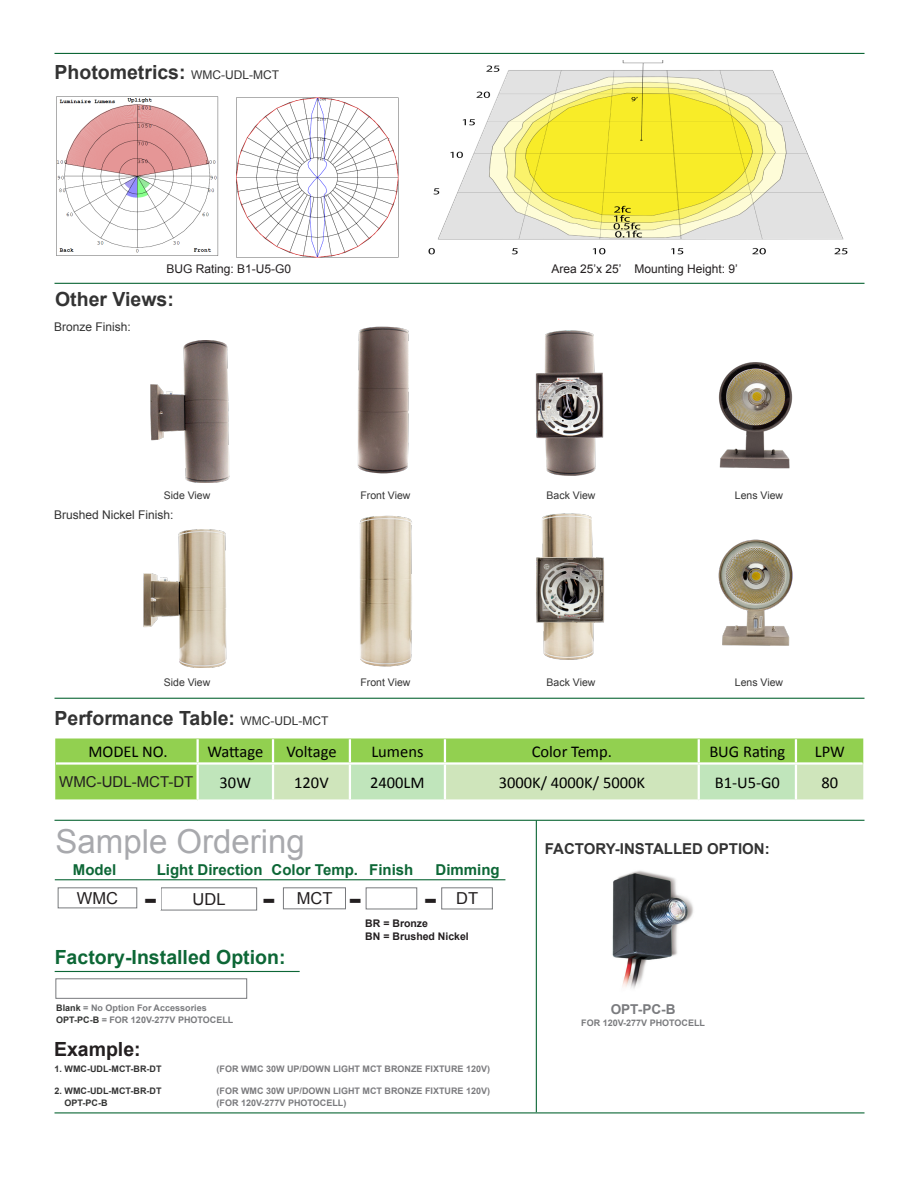
<style>
.page{position:relative;width:918px;height:1188px;background:#fff}
.page>*{position:absolute;margin:0;border:0;box-sizing:border-box;transform-origin:0 0}
.t1{font:33px "Arial";color:#a8a9ad}
.t2{font:700 28.5px "Verdana";color:#231f20}
.t3{font:700 19.5px "Arial";color:#333}
.t4{font:700 19.5px "Arial";color:#0d6736}
.t5{font:700 19.5px "Arial";color:#231f20}
.t6{font:16.5px "Calibri";color:#000}
.t7{font:16.5px "Arial";color:#231f20}
.t8{font:700 15px "Arial";color:#0d6736}
.t9{font:700 15px "Arial";color:#333}
.t10{font:15px "Arial";color:#231f20}
.t11{font:700 13.65px "Arial";color:#7a7b7e}
.t12{font:12px "Arial";color:#231f20}
.t13{font:12px "Arial";color:#333}
.t14{font:10.5px "Arial";color:#333}
.t15{font:700 10.5px "Arial";color:#231f20}
.t16{font:700 9px "Arial";color:#7a7b7e}
.t17{font:700 9px "Arial";color:#7b7b7e}
.t18{font:700 9px "Arial";color:#333}
.t19{font:700 9px "Arial";color:#323332}
.s1{font-weight:400;font-size:12px}
.s2{color:#323332}
</style>
<div class="page">
<hr style="left:55px;top:698px;width:810px;height:1px;background:#0d6736">
<hr style="left:55px;top:53px;width:810px;height:1px;background:#0d6736">
<hr style="left:55px;top:283px;width:810px;height:1px;background:#0d6736">
<hr style="left:55px;top:820px;width:810px;height:1px;background:#0d6736">
<hr style="left:55px;top:1112px;width:810px;height:1px;background:#0d6736">
<hr style="left:536px;top:820px;width:1px;height:292px;background:#0d6736">
<img style="left:429px;top:60px;width:419px;height:195px">
<img style="left:236px;top:97px;width:163px;height:160px">
<img style="left:56px;top:96px;width:163px;height:160px">
<div style="left:55px;top:739px;width:808px;height:60px;background:#92d050"></div>
<svg style="left:199px;top:765px;width:664px;height:34px;background:#c9e5bb"></svg>
<hr style="left:197px;top:739px;width:2px;height:23px;background:#fff">
<hr style="left:272px;top:739px;width:2px;height:23px;background:#fff">
<hr style="left:349px;top:739px;width:2px;height:23px;background:#fff">
<hr style="left:444px;top:739px;width:2px;height:23px;background:#fff">
<hr style="left:698px;top:739px;width:2px;height:23px;background:#fff">
<hr style="left:795px;top:739px;width:2px;height:23px;background:#fff">
<hr style="left:197px;top:765px;width:2px;height:34px;background:#fff">
<hr style="left:272px;top:765px;width:2px;height:34px;background:#fff">
<hr style="left:349px;top:765px;width:2px;height:34px;background:#fff">
<hr style="left:444px;top:765px;width:2px;height:34px;background:#fff">
<hr style="left:698px;top:765px;width:2px;height:34px;background:#fff">
<hr style="left:795px;top:765px;width:2px;height:34px;background:#fff">
<hr style="left:56px;top:762px;width:142px;height:3px;background:#fff">
<hr style="left:198px;top:762px;width:75px;height:3px;background:#fff">
<hr style="left:273px;top:762px;width:77px;height:3px;background:#fff">
<hr style="left:350px;top:762px;width:95px;height:3px;background:#fff">
<hr style="left:445px;top:762px;width:254px;height:3px;background:#fff">
<hr style="left:699px;top:762px;width:97px;height:3px;background:#fff">
<hr style="left:796px;top:762px;width:67px;height:3px;background:#fff">
<img style="left:612px;top:870px;width:82px;height:119px">
<div style="left:55px;top:978px;width:192px;height:21px;background:#fff;border:1px solid #787a7d"></div>
<hr style="left:55px;top:971px;width:245px;height:1px;background:#0d6736">
<div style="left:58px;top:887px;width:79px;height:21px;border:1px solid #787a7d"></div>
<div style="left:161px;top:887px;width:96px;height:23px;border:1px solid #787a7d"></div>
<div style="left:283px;top:887px;width:63px;height:22px;border:1px solid #787a7d"></div>
<div style="left:366px;top:887px;width:51px;height:22px;background:#fff;border:1px solid #787a7d"></div>
<div style="left:441px;top:887px;width:52px;height:22px;border:1px solid #787a7d"></div>
<hr style="left:55px;top:879px;width:450px;height:1px;background:#0d6736">
<img style="left:150px;top:341px;width:80px;height:142px">
<img style="left:535px;top:330px;width:69px;height:146px">
<img style="left:718px;top:362px;width:75px;height:107px">
<img style="left:536px;top:513px;width:68px;height:147px">
<img style="left:718px;top:539px;width:75px;height:107px">
<img style="left:357px;top:326px;width:52px;height:148px">
<img style="left:359px;top:515px;width:53px;height:152px">
<img style="left:144px;top:530px;width:83px;height:137px">
<p class="t3" style="left:55px;top:60px;width:226px">Photometrics: <span class="s1">WMC-UDL-MCT</span></p>
<p class="t12" style="left:167px;top:261px;width:126px">BUG Rating: B1-U5-G0</p>
<p class="t12" style="left:551px;top:261px;width:188px">Area 25’x 25’ Mounting Height: 9’</p>
<p class="t3" style="left:55px;top:286px;width:120px">Other Views:</p>
<p class="t13" style="left:54px;top:319px;width:78px">Bronze Finish:</p>
<p class="t14" style="left:164px;top:488px;width:48px">Side View</p>
<p class="t13" style="left:54px;top:507px;width:121px">Brushed Nickel Finish:</p>
<p class="t14" style="left:360px;top:488px;width:51px">Front View</p>
<p class="t14" style="left:164px;top:675px;width:48px">Side View</p>
<p class="t3" style="left:55px;top:705px;width:276px">Performance Table: <span class="s1">WMC-UDL-MCT</span></p>
<p class="t14" style="left:360px;top:675px;width:51px">Front View</p>
<p class="t14" style="left:547px;top:488px;width:50px">Back View</p>
<p class="t14" style="left:735px;top:488px;width:50px">Lens View</p>
<p class="t14" style="left:547px;top:675px;width:50px">Back View</p>
<p class="t14" style="left:735px;top:675px;width:50px">Lens View</p>
<p class="t6" style="left:88px;top:741px;width:81px">MODEL NO.</p>
<p class="t6" style="left:207px;top:741px;width:57px">Wattage</p>
<p class="t6" style="left:286px;top:741px;width:52px">Voltage</p>
<p class="t6" style="left:371px;top:741px;width:54px">Lumens</p>
<p class="t6" style="left:532px;top:741px;width:82px">Color Temp.</p>
<p class="t6" style="left:709px;top:741px;width:78px">BUG Rating</p>
<p class="t6" style="left:815px;top:741px;width:32px">LPW</p>
<p class="t10" style="left:59px;top:772px;width:136px">WMC-UDL-MCT-DT</p>
<p class="t6" style="left:220px;top:772px;width:33px">30W</p>
<p class="t6" style="left:294px;top:772px;width:36px">120V</p>
<p class="t6" style="left:370px;top:772px;width:56px">2400LM</p>
<p class="t6" style="left:499px;top:772px;width:148px">3000K/ 4000K/ 5000K</p>
<p class="t6" style="left:715px;top:772px;width:67px">B1-U5-G0</p>
<p class="t6" style="left:821px;top:772px;width:18px">80</p>
<p class="t1" style="left:56px;top:820px;width:251px">Sample Ordering</p>
<p class="t8" style="left:73px;top:860px;width:45px">Model</p>
<p class="t8" style="left:157px;top:860px;width:107px">Light Direction</p>
<p class="t8" style="left:272px;top:860px;width:88px">Color Temp.</p>
<p class="t8" style="left:369px;top:860px;width:46px">Finish</p>
<p class="t8" style="left:436px;top:860px;width:66px">Dimming</p>
<p class="t7" style="left:77px;top:887px;width:43px">WMC</p>
<p class="t7" style="left:193px;top:888px;width:34px">UDL</p>
<p class="t7" style="left:297px;top:888px;width:37px">MCT</p>
<p class="t7" style="left:456px;top:888px;width:23px">DT</p>
<p class="t2" style="left:144px;top:881px;width:15px">-</p>
<p class="t2" style="left:262px;top:881px;width:15px">-</p>
<p class="t2" style="left:348px;top:881px;width:15px">-</p>
<p class="t2" style="left:424px;top:881px;width:15px">-</p>
<p class="t15" style="left:365px;top:916px;width:64px">BR = Bronze</p>
<p class="t15" style="left:365px;top:929px;width:105px">BN = Brushed Nickel</p>
<p class="t4" style="left:55px;top:944px;width:232px">Factory-Installed Option:</p>
<p class="t16" style="left:56px;top:1002px;width:152px"><span class="s2">Blank</span> = No Option For Accessories</p>
<p class="t16" style="left:56px;top:1014px;width:179px"><span class="s2">OPT-PC-B</span> = FOR 120V-277V PHOTOCELL</p>
<p class="t5" style="left:54px;top:1036px;width:88px">Example:</p>
<p class="t18" style="left:55px;top:1063px;width:108px">1. WMC-UDL-MCT-BR-DT</p>
<p class="t17" style="left:217px;top:1063px;width:275px">(FOR WMC 30W UP/DOWN LIGHT MCT BRONZE FIXTURE 120V)</p>
<p class="t18" style="left:55px;top:1085px;width:108px">2. WMC-UDL-MCT-BR-DT</p>
<p class="t17" style="left:217px;top:1085px;width:275px">(FOR WMC 30W UP/DOWN LIGHT MCT BRONZE FIXTURE 120V)</p>
<p class="t19" style="left:65px;top:1097px;width:44px">OPT-PC-B</p>
<p class="t16" style="left:217px;top:1097px;width:131px">(FOR 120V-277V PHOTOCELL)</p>
<p class="t9" style="left:545px;top:839px;width:226px">FACTORY-INSTALLED OPTION:</p>
<p class="t11" style="left:611px;top:1000px;width:66px">OPT-PC-B</p>
<p class="t16" style="left:581px;top:1017px;width:125px">FOR 120V-277V PHOTOCELL</p>
</div>
